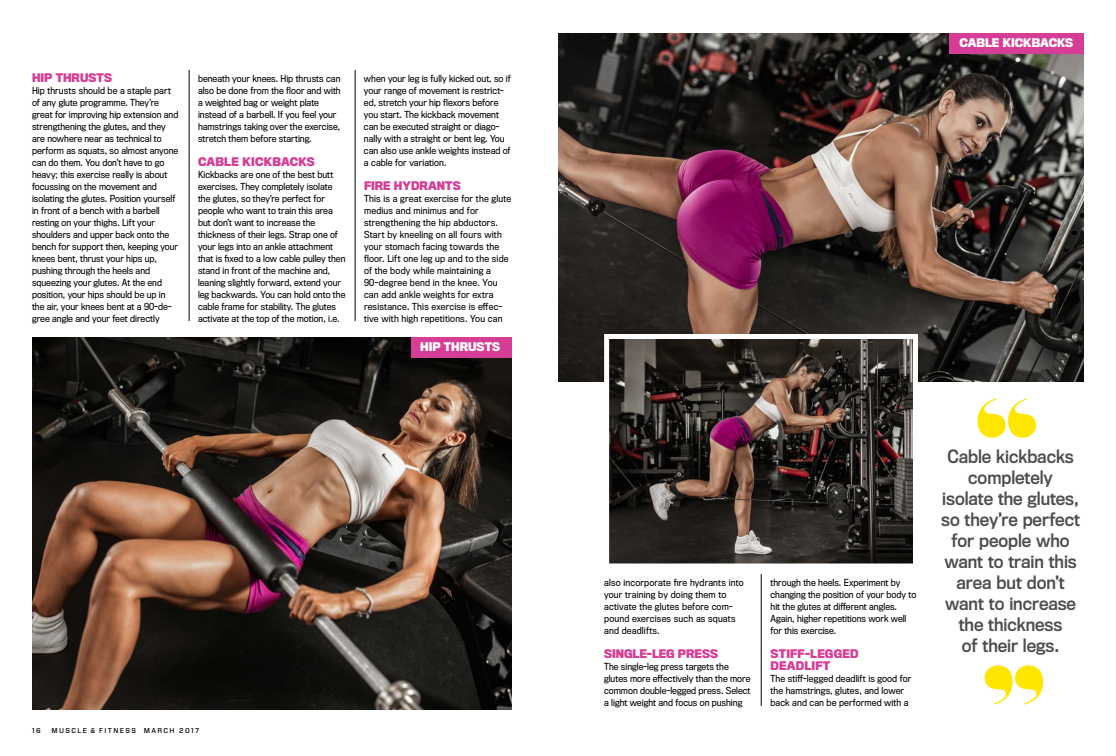
<style>
.page{position:relative;width:1116px;height:756px;background:#fff}
.page>*{position:absolute;margin:0;border:0;box-sizing:border-box;transform-origin:0 0}
.t1{font:17px/21px "Titling Gothic FB Narrow Standard";letter-spacing:-.005em;color:#4d4d4f;text-align:center}
.t2{font:700 11px/12px "Titling Gothic FB Narrow";letter-spacing:.01em;color:#d63d96}
.t3{font:700 11px "Titling Gothic FB Narrow";color:#fff}
.t4{font:9px/12px "Titling Gothic FB Narrow";color:#000}
.t5{font:9px/12px "Titling Gothic FB Narrow";letter-spacing:.02em;color:#000}
.t6{font:500 7px "Forza";letter-spacing:.2em;color:#000}
</style>
<div class="page">
<img style="left:32px;top:337px;width:480px;height:373px">
<img style="left:558px;top:33px;width:526px;height:349px">
<img style="left:610px;top:340px;width:302px;height:222px">
<div style="left:604px;top:334px;width:314px;height:234px;border:5px solid #fff"></div>
<svg style="left:978px;top:398px;width:58px;height:40px"></svg>
<svg style="left:985px;top:665px;width:58px;height:40px"></svg>
<hr style="left:355px;top:70px;width:1px;height:251px;background:#000">
<hr style="left:189px;top:70px;width:1px;height:251px;background:#000">
<hr style="left:761px;top:574px;width:1px;height:132px;background:#000">
<div style="left:411px;top:337px;width:101px;height:21px;background:#d63d96"></div>
<div style="left:950px;top:33px;width:134px;height:21px;background:#d63d96"></div>
<p class="t2" style="left:32px;top:72px;width:82px">HIP THRUSTS</p>
<p class="t4" style="left:32px;top:85px;width:148px">Hip thrusts should be a staple part of any glute programme. They’re great for improving hip extension and strengthening the glutes, and they are nowhere near as technical to perform as squats, so almost anyone can do them. You don’t have to go heavy; this exercise really is about focussing on the movement and isolating the glutes. Position yourself in front of a bench with a barbell resting on your thighs. Lift your shoulders and upper back onto the bench for support then, keeping your knees bent, thrust your hips up, pushing through the heels and squeezing your glutes. At the end position, your hips should be up in the air, your knees bent at a 90-de&shy;gree angle and your feet directly</p>
<p class="t4" style="left:198px;top:73px;width:144px">beneath your knees. Hip thrusts can also be done from the floor and with a weighted bag or weight plate instead of a barbell. If you feel your hamstrings taking over the exercise, stretch them before starting.</p>
<p class="t2" style="left:198px;top:156px;width:118px">CABLE KICKBACKS</p>
<p class="t4" style="left:198px;top:169px;width:149px">Kickbacks are one of the best butt exercises. They completely isolate the glutes, so they’re perfect for people who want to train this area but don’t want to increase the thickness of their legs. Strap one of your legs into an ankle attachment that is fixed to a low cable pulley then stand in front of the machine and, leaning slightly forward, extend your leg backwards. You can hold onto the cable frame for stability. The glutes activate at the top of the motion, i.e.</p>
<p class="t4" style="left:364px;top:73px;width:148px">when your leg is fully kicked out, so if your range of movement is restrict&shy;ed, stretch your hip flexors before you start. The kickback movement can be executed straight or diago&shy;nally with a straight or bent leg. You can also use ankle weights instead of a cable for variation.</p>
<p class="t2" style="left:364px;top:180px;width:98px">FIRE HYDRANTS</p>
<p class="t5" style="left:364px;top:193px;width:149px">This is a great exercise for the glute medius and minimus and for strengthening the hip abductors.<br>Start by kneeling on all fours with your stomach facing towards the floor. Lift one leg up and to the side of the body while maintaining a<br>90-degree bend in the knee. You can add ankle weights for extra resistance. This exercise is effec&shy;tive with high repetitions. You can</p>
<p class="t3" style="left:420px;top:340px;width:82px">HIP THRUSTS</p>
<p class="t6" style="left:32px;top:726px;width:10px">16</p>
<p class="t6" style="left:51px;top:726px;width:149px">MUSCLE &amp; FITNESS MARCH 2017</p>
<p class="t3" style="left:959px;top:36px;width:115px">CABLE KICKBACKS</p>
<p class="t5" style="left:604px;top:577px;width:141px">also incorporate fire hydrants into your training by doing them to activate the glutes before com&shy;pound exercises such as squats and deadlifts.</p>
<p class="t2" style="left:604px;top:648px;width:116px">SINGLE-LEG PRESS</p>
<p class="t4" style="left:604px;top:661px;width:148px">The single-leg press targets the glutes more effectively than the more common double-legged press. Select a light weight and focus on pushing</p>
<p class="t4" style="left:771px;top:577px;width:147px">through the heels. Experiment by changing the position of your body to hit the glutes at different angles.<br>Again, higher repetitions work well for this exercise.</p>
<p class="t2" style="left:771px;top:648px;width:89px">STIFF-LEGGED<br>DEADLIFT</p>
<p class="t4" style="left:771px;top:673px;width:142px">The stiff-legged deadlift is good for the hamstrings, glutes, and lower back and can be performed with a</p>
<h1 class="t1" style="left:941px;top:446px;width:141px">Cable kickbacks completely isolate the glutes, so they’re perfect for people who want to train this area but don’t want to increase the thickness<br>of their legs.</h1>
</div>
